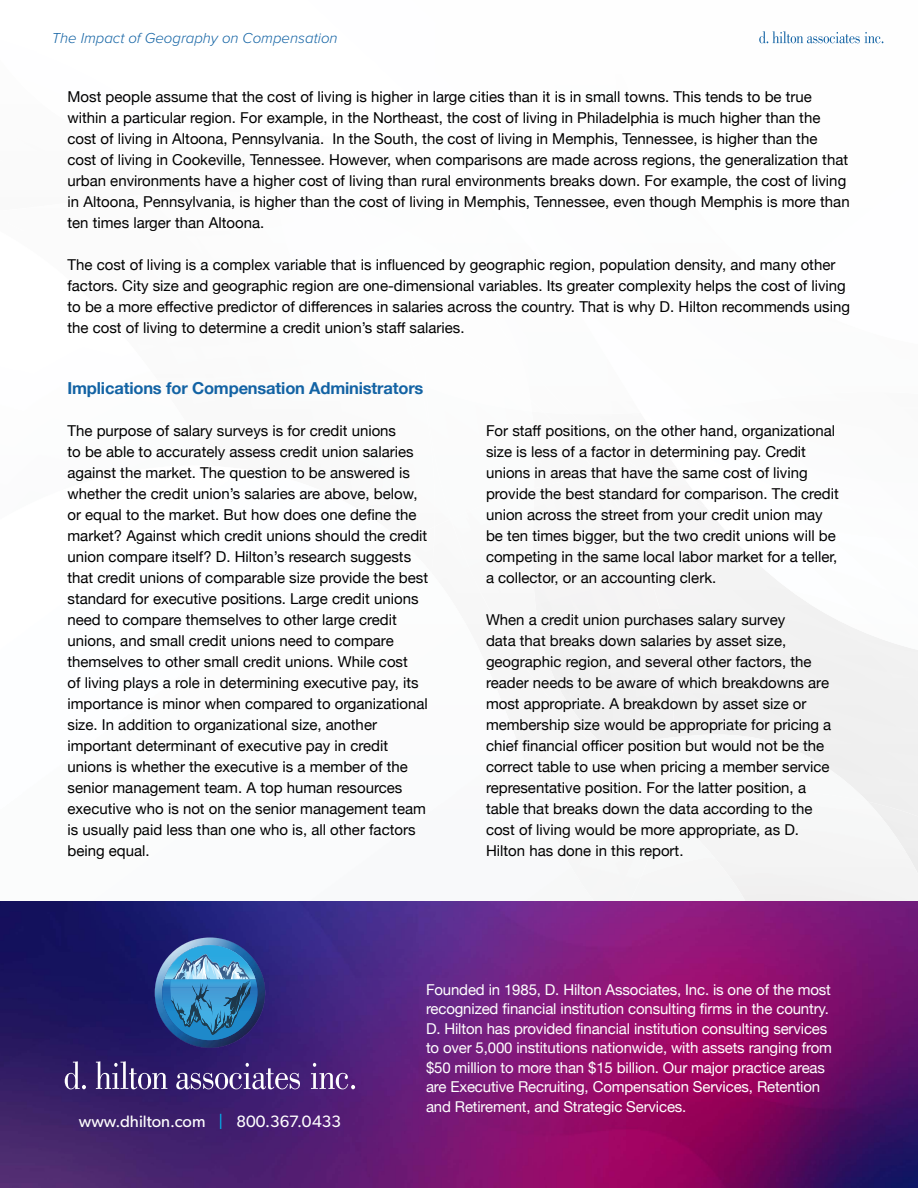
<style>
.page{position:relative;width:918px;height:1188px;background:#fff}
.page>*{position:absolute;margin:0;border:0;box-sizing:border-box;transform-origin:0 0}
.t1{font:700 16.5px "Helvetica Neue";letter-spacing:-.01em;color:#1363a4}
.t2{font:16.5px "Gibson";color:#fff}
.t3{font:15px/21px "Helvetica Neue";color:#000}
.t4{font:15px/19.5px "Helvetica Neue";letter-spacing:-.01em;color:#fff}
.t5{font:italic 300 15px "Proxima Nova";color:#1363a4}
.s1{color:#00b5ef}
</style>
<div class="page">
<svg style="left:673px;top:735px;width:195px;height:56px"></svg>
<div style="left:665px;top:520px;width:9px;height:225px;background:#f3f3f3"></div>
<img style="left:665px;top:737px;width:8px;height:54px">
<div style="left:665px;top:791px;width:253px;height:111px;background:#f4f4f4"></div>
<div style="left:594px;top:469px;width:70px;height:337px;background:#f5f5f5"></div>
<div style="left:664px;top:806px;width:82px;height:96px;background:#f5f6f6"></div>
<img style="left:594px;top:806px;width:70px;height:96px">
<img style="left:0;top:568px;width:594px;height:334px">
<img style="left:0;top:902px;width:918px;height:286px">
<img style="left:155px;top:938px;width:110px;height:110px">
<svg style="left:162px;top:945px;width:95px;height:95px;background:#3f85b8"></svg>
<img style="left:163px;top:980px;width:94px;height:7px">
<img style="left:170px;top:980px;width:22px;height:7px">
<img style="left:192px;top:980px;width:59px;height:7px">
<svg style="left:65px;top:1061px;width:21px;height:28px"></svg>
<svg style="left:96px;top:1061px;width:71px;height:28px;background:#62538c"></svg>
<svg style="left:176px;top:1063px;width:124px;height:26px;background:#624d8e"></svg>
<svg style="left:311px;top:1063px;width:44px;height:26px"></svg>
<svg style="left:759px;top:31px;width:124px;height:12px"></svg>
<p class="t5" style="left:52px;top:30px;width:287px">The Impact of Geography on Compensation</p>
<p class="t3" style="left:68px;top:87px;width:784px">Most people assume that the cost of living is higher in large cities than it is in small towns. This tends to be true within a particular region. For example, in the Northeast, the cost of living in Philadelphia is much higher than the cost of living in Altoona, Pennsylvania. In the South, the cost of living in Memphis, Tennessee, is higher than the cost of living in Cookeville, Tennessee. However, when comparisons are made across regions, the generalization that urban environments have a higher cost of living than rural environments breaks down. For example, the cost of living in Altoona, Pennsylvania, is higher than the cost of living in Memphis, Tennessee, even though Memphis is more than ten times larger than Altoona.</p>
<p class="t3" style="left:68px;top:255px;width:784px">The cost of living is a complex variable that is influenced by geographic region, population density, and many other factors. City size and geographic region are one-dimensional variables. Its greater complexity helps the cost of living to be a more effective predictor of differences in salaries across the country. That is why D. Hilton recommends using the cost of living to determine a credit union’s staff salaries.</p>
<p class="t1" style="left:68px;top:375px;width:358px">Implications for Compensation Administrators</p>
<p class="t3" style="left:68px;top:421px;width:362px">The purpose of salary surveys is for credit unions<br>to be able to accurately assess credit union salaries against the market. The question to be answered is whether the credit union’s salaries are above, below, or equal to the market. But how does one define the market? Against which credit unions should the credit union compare itself? D. Hilton’s research suggests that credit unions of comparable size provide the best standard for executive positions. Large credit unions need to compare themselves to other large credit unions, and small credit unions need to compare themselves to other small credit unions. While cost<br>of living plays a role in determining executive pay, its importance is minor when compared to organizational size. In addition to organizational size, another important determinant of executive pay in credit unions is whether the executive is a member of the senior management team. A top human resources executive who is not on the senior management team is usually paid less than one who is, all other factors being equal.</p>
<p class="t3" style="left:486px;top:421px;width:354px">For staff positions, on the other hand, organizational size is less of a factor in determining pay. Credit unions in areas that have the same cost of living provide the best standard for comparison. The credit union across the street from your credit union may be ten times bigger, but the two credit unions will be competing in the same local labor market for a teller, a collector, or an accounting clerk.</p>
<p class="t3" style="left:486px;top:610px;width:347px">When a credit union purchases salary survey<br>data that breaks down salaries by asset size, geographic region, and several other factors, the reader needs to be aware of which breakdowns are most appropriate. A breakdown by asset size or membership size would be appropriate for pricing a chief financial officer position but would not be the correct table to use when pricing a member service representative position. For the latter position, a table that breaks down the data according to the cost of living would be more appropriate, as D.<br>Hilton has done in this report.</p>
<p class="t2" style="left:79px;top:1112px;width:264px">www.dhilton.com <span class="s1">|</span> 800.367.0433</p>
<p class="t4" style="left:426px;top:981px;width:408px">Founded in 1985, D. Hilton Associates, Inc. is one of the most recognized financial institution consulting firms in the country.<br>D. Hilton has provided financial institution consulting services to over 5,000 institutions nationwide, with assets ranging from $50 million to more than $15 billion. Our major practice areas are Executive Recruiting, Compensation Services, Retention and Retirement, and Strategic Services.</p>
</div>
